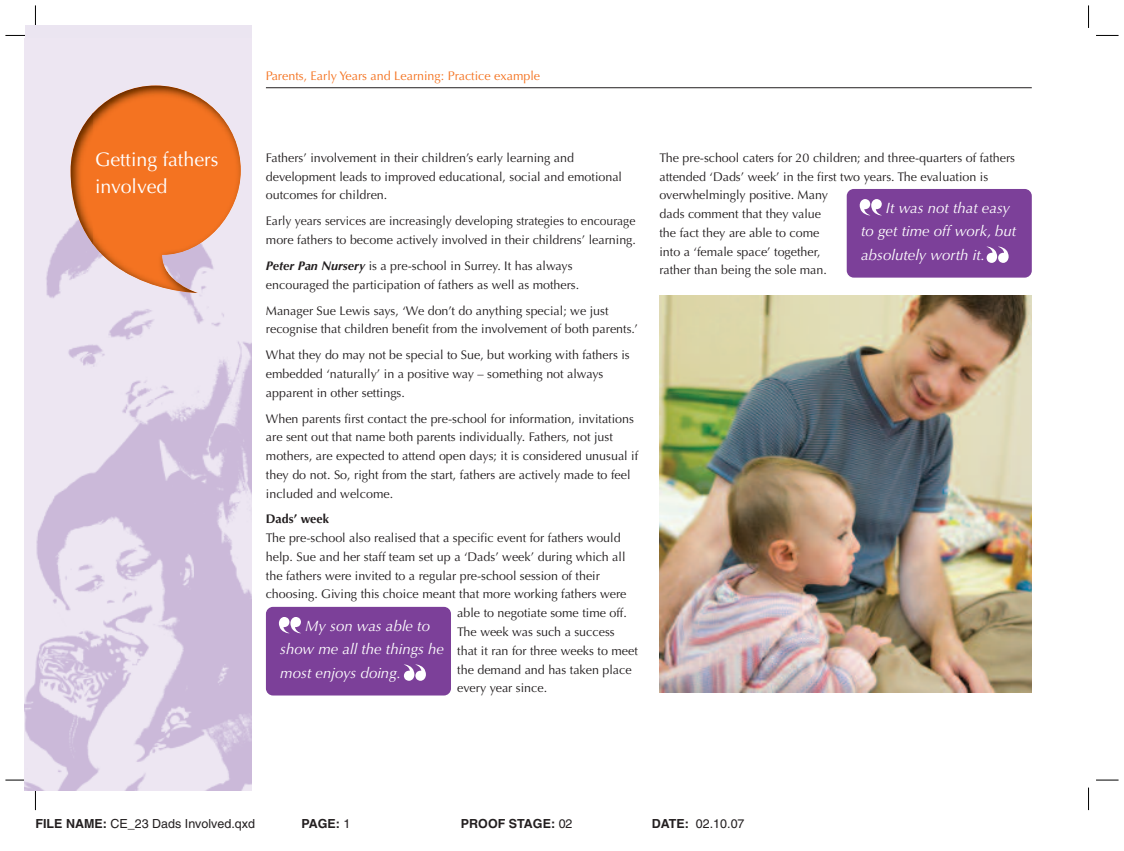
<style>
.page{position:relative;width:1124px;height:851px;background:#fff}
.page>*{position:absolute;margin:0;border:0;box-sizing:border-box;transform-origin:0 0}
.t1{font:19.62px/26.8px "Optima";color:#fff}
.t2{font:italic 15px/23.8px "Optima";color:#fff}
.t3{font:12.5px/18.8px "Optima";color:#231f20}
.t4{font:12.5px "Optima";color:#f47321}
.t5{font:12.5px "Helvetica";color:#231f20}
.t6{font:700 12.5px "Helvetica";color:#231f20}
.t7{font:700 12.5px "Optima";color:#231f20}
.s1{font-weight:700;font-style:italic}
.s2{font-weight:700}
.s3{font-weight:400}
</style>
<div class="page">
<svg style="left:35px;top:5px;width:1px;height:20px"></svg>
<svg style="left:35px;top:790px;width:1px;height:20px"></svg>
<svg style="left:5px;top:35px;width:20px;height:1px"></svg>
<svg style="left:1096px;top:35px;width:22px;height:1px"></svg>
<svg style="left:5px;top:779px;width:20px;height:1px"></svg>
<svg style="left:1096px;top:779px;width:22px;height:1px"></svg>
<img style="left:25px;top:39px;width:227px;height:751px">
<svg style="left:70px;top:85px;width:171px;height:208px;background:#e7dfee"></svg>
<img style="left:92px;top:85px;width:128px;height:167px">
<img style="left:70px;top:106px;width:22px;height:146px">
<img style="left:219px;top:106px;width:22px;height:125px">
<img style="left:92px;top:251px;width:106px;height:22px">
<img style="left:113px;top:272px;width:85px;height:21px">
<hr style="left:266px;top:87px;width:765px;height:1px;background:#231f20">
<img style="left:659px;top:295px;width:372px;height:397px">
<div style="left:266px;top:606px;width:185px;height:89px;background:#7c4099;border-radius:7px"></div>
<svg style="left:279px;top:617px;width:22px;height:16px"></svg>
<svg style="left:403px;top:664px;width:23px;height:16px"></svg>
<div style="left:846px;top:189px;width:185px;height:88px;background:#7c4099;border-radius:7px"></div>
<svg style="left:859px;top:199px;width:22px;height:16px"></svg>
<svg style="left:986px;top:246px;width:22px;height:17px"></svg>
<h1 class="t1" style="left:95px;top:148px;width:125px">Getting fathers involved</h1>
<p class="t4" style="left:266px;top:71px;width:276px">Parents, Early Years and Learning: Practice example</p>
<p class="t3" style="left:266px;top:149px;width:357px">Fathers’ involvement in their children’s early learning and development leads to improved educational, social and emotional outcomes for children.</p>
<p class="t3" style="left:266px;top:213px;width:371px">Early years services are increasingly developing strategies to encourage more fathers to become actively involved in their childrens’ learning.</p>
<p class="t3" style="left:266px;top:257px;width:315px"><span class="s1">Peter Pan Nursery</span> is a pre-school in Surrey. It has always encouraged the participation of fathers as well as mothers.</p>
<p class="t3" style="left:266px;top:302px;width:373px">Manager Sue Lewis says, ‘We don’t do anything special; we just recognise that children benefit from the involvement of both parents.’</p>
<p class="t3" style="left:266px;top:346px;width:365px">What they do may not be special to Sue, but working with fathers is embedded ‘naturally’ in a positive way – something not always apparent in other settings.</p>
<p class="t3" style="left:266px;top:410px;width:374px">When parents first contact the pre-school for information, invitations are sent out that name both parents individually. Fathers, not just mothers, are expected to attend open days; it is considered unusual if they do not. So, right from the start, fathers are actively made to feel included and welcome.</p>
<p class="t7" style="left:266px;top:514px;width:64px">Dads’ week</p>
<p class="t3" style="left:266px;top:529px;width:356px">The pre-school also realised that a specific event for fathers would</p>
<p class="t3" style="left:266px;top:548px;width:361px">help. Sue and her staff team set up a ‘Dads’ week’ during which all</p>
<p class="t3" style="left:266px;top:567px;width:335px">the fathers were invited to a regular pre-school session of their</p>
<p class="t3" style="left:266px;top:586px;width:362px">choosing. Giving this choice meant that more working fathers were</p>
<p class="t3" style="left:457px;top:604px;width:171px">able to negotiate some time off.</p>
<p class="t3" style="left:457px;top:623px;width:159px">The week was such a success</p>
<p class="t3" style="left:457px;top:642px;width:182px">that it ran for three weeks to meet</p>
<p class="t3" style="left:457px;top:661px;width:176px">the demand and has taken place</p>
<p class="t3" style="left:457px;top:679px;width:91px">every year since.</p>
<p class="t2" style="left:280px;top:615px;width:165px;text-indent:25px">My son was able to show me all the things he most enjoys doing.</p>
<p class="t3" style="left:659px;top:149px;width:357px">The pre-school caters for 20 children; and three-quarters of fathers attended ‘Dads’ week’ in the first two years. The evaluation is overwhelmingly positive. Many<br>dads comment that they value<br>the fact they are able to come<br>into a ‘female space’ together,<br>rather than being the sole man.</p>
<p class="t2" style="left:861px;top:197px;width:157px;text-indent:25px">It was not that easy to get time off work, but absolutely worth it.</p>
<p class="t5" style="left:35px;top:818px;width:221px"><span class="s2">FILE NAME:</span> CE_23 Dads Involved.qxd</p>
<p class="t6" style="left:301px;top:818px;width:51px">PAGE: <span class="s3">1</span></p>
<p class="t6" style="left:461px;top:818px;width:113px">PROOF STAGE: <span class="s3">02</span></p>
<p class="t5" style="left:651px;top:818px;width:94px"><span class="s2">DATE:</span> 02.10.07</p>
</div>
